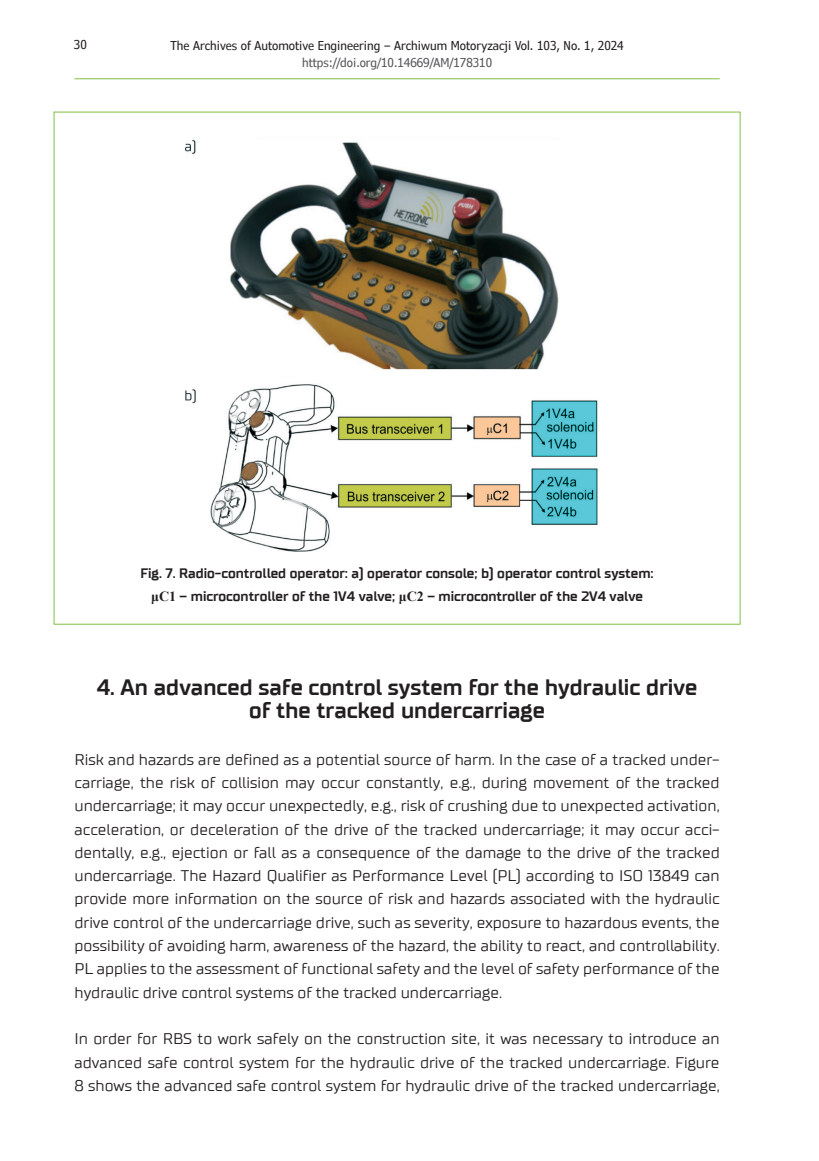
<style>
.page{position:relative;width:819px;height:1161px;background:#fff}
.page>*{position:absolute;margin:0;border:0;box-sizing:border-box;transform-origin:0 0}
.t1{font:700 22.75px/23.3px "TT Supermolot";color:#231f20;text-align:center}
.t2{font:15.75px/23.3px "TT Supermolot";color:#231f20;text-align:justify}
.t3{font:700 14px/23.3px "TT Supermolot";color:#231f20;text-align:center}
.t4{font:condensed 12.25px "Verdana Pro";color:#231f20}
.t5{font:condensed 12.25px "Verdana Pro";color:#57585a}
.s1{font-family:"Times New Roman"}
</style>
<div class="page">
<hr style="left:74px;top:78px;width:645px;height:1px;background:#7fc241">
<img style="left:185px;top:140px;width:413px;height:412px">
<p class="t4" style="left:74px;top:37px;width:14px">30</p>
<p class="t4" style="left:170px;top:37px;width:454px">The Archives of Automotive Engineering – Archiwum Motoryzacji Vol. 103, No. 1, 2024</p>
<p class="t5" style="left:302px;top:55px;width:191px">https://doi.org/10.14669/AM/178310</p>
<p class="t3" style="left:140px;top:561px;width:515px">Fig. 7. Radio-controlled operator: a) operator console; b) operator control system: <span class="s1">μC1</span> – microcontroller of the 1V4 valve; <span class="s1">μC2</span> – microcontroller of the 2V4 valve</p>
<h1 class="t1" style="left:97px;top:675px;width:602px">4. An advanced safe control system for the hydraulic drive of the tracked undercarriage</h1>
<p class="t2" style="left:74px;top:747px;width:646px">Risk and hazards are defined as a potential source of harm. In the case of a tracked under&shy;carriage, the risk of collision may occur constantly, e.g., during movement of the tracked undercarriage; it may occur unexpectedly, e.g., risk of crushing due to unexpected activation, acceleration, or deceleration of the drive of the tracked undercarriage; it may occur acci&shy;dentally, e.g., ejection or fall as a consequence of the damage to the drive of the tracked undercarriage. The Hazard Qualifier as Performance Level (PL) according to ISO 13849 can provide more information on the source of risk and hazards associated with the hydraulic drive control of the undercarriage drive, such as severity, exposure to hazardous events, the possibility of avoiding harm, awareness of the hazard, the ability to react, and controllability.<br>PL applies to the assessment of functional safety and the level of safety performance of the hydraulic drive control systems of the tracked undercarriage.</p>
<p class="t2" style="left:74px;top:1027px;width:646px">In order for RBS to work safely on the construction site, it was necessary to introduce an advanced safe control system for the hydraulic drive of the tracked undercarriage. Figure 8 shows the advanced safe control system for hydraulic drive of the tracked undercarriage,</p>
</div>
